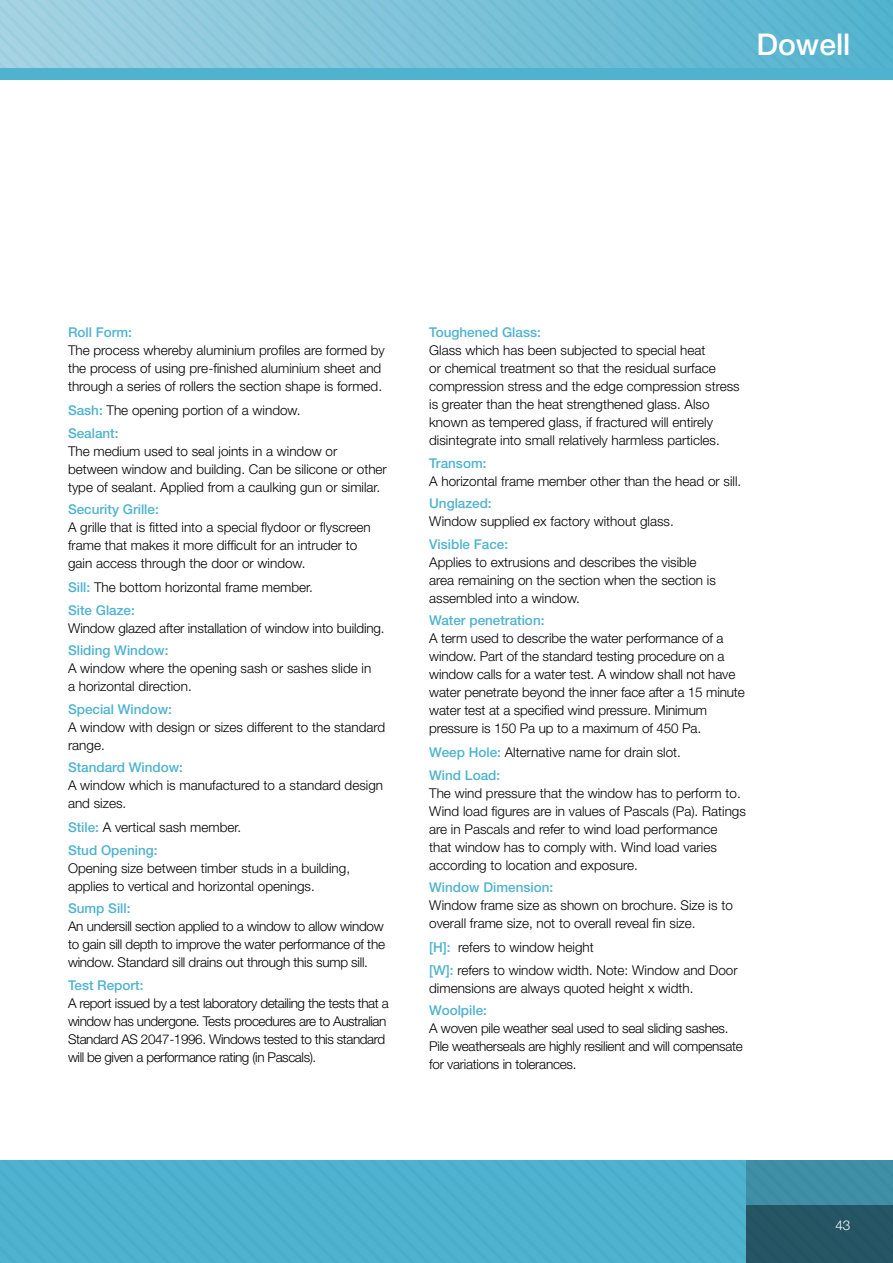
<style>
.page{position:relative;width:893px;height:1263px;background:#fff}
.page>*{position:absolute;margin:0;border:0;box-sizing:border-box;transform-origin:0 0}
.t1{font:500 30px "Helvetica Neue LT Std";color:#fff}
.t2{font:300 13.5px/18px "Helvetica Neue LT Std";color:#000}
.t3{font:300 13.5px/18px "Helvetica Neue LT Std";letter-spacing:-.03em;color:#000}
.t4{font:500 13.5px "Helvetica Neue LT Std";color:#4fb3cf}
.t5{font:300 13.5px/18px "Helvetica Neue LT Std";letter-spacing:-.02em;color:#000}
.t6{font:300 13.5px "Helvetica Neue LT Std";color:#fff}
.s1{font-weight:500;color:#4fb3cf}
</style>
<div class="page">
<svg style="left:0;top:0;width:893px;height:69px;background:#7ac1d7"></svg>
<div style="left:0;top:69px;width:893px;height:11px;background:#4fb3cf"></div>
<div style="left:0;top:1160px;width:747px;height:103px;background:#4fb3cf"></div>
<div style="left:747px;top:1160px;width:146px;height:103px;background:#3f8fa6"></div>
<div style="left:747px;top:1205px;width:146px;height:58px;background:#265664"></div>
<h1 class="t1" style="left:756px;top:27px;width:95px">Dowell</h1>
<p class="t4" style="left:68px;top:324px;width:66px">Roll Form:</p>
<p class="t2" style="left:68px;top:341px;width:318px">The process whereby aluminium profiles are formed by the process of using pre-finished aluminium sheet and through a series of rollers the section shape is formed.</p>
<p class="t2" style="left:68px;top:399px;width:234px;line-height:22.5px"><span class="s1">Sash:</span> The opening portion of a window.<br><span class="s1">Sealant:</span></p>
<p class="t2" style="left:68px;top:441px;width:320px">The medium used to seal joints in a window or between window and building. Can be silicone or other type of sealant. Applied from a caulking gun or similar.</p>
<p class="t4" style="left:68px;top:501px;width:92px">Security Grille:</p>
<p class="t2" style="left:68px;top:518px;width:304px">A grille that is fitted into a special flydoor or flyscreen frame that makes it more difficult for an intruder to gain access through the door or window.</p>
<p class="t2" style="left:68px;top:576px;width:246px;line-height:22.5px"><span class="s1">Sill:</span> The bottom horizontal frame member.<br><span class="s1">Site Glaze:</span></p>
<p class="t2" style="left:68px;top:618px;width:318px">Window glazed after installation of window into building.</p>
<p class="t4" style="left:68px;top:642px;width:102px">Sliding Window:</p>
<p class="t2" style="left:68px;top:659px;width:305px">A window where the opening sash or sashes slide in a horizontal direction.</p>
<p class="t4" style="left:68px;top:701px;width:106px">Special Window:</p>
<p class="t2" style="left:68px;top:717px;width:319px">A window with design or sizes different to the standard range.</p>
<p class="t4" style="left:68px;top:759px;width:117px">Standard Window:</p>
<p class="t2" style="left:68px;top:776px;width:317px">A window which is manufactured to a standard design and sizes.</p>
<p class="t2" style="left:68px;top:816px;width:175px;line-height:22.5px"><span class="s1">Stile:</span> A vertical sash member.<br><span class="s1">Stud Opening:</span></p>
<p class="t2" style="left:68px;top:858px;width:284px">Opening size between timber studs in a building, applies to vertical and horizontal openings.</p>
<p class="t4" style="left:68px;top:900px;width:64px">Sump Sill:</p>
<p class="t2" style="left:68px;top:917px;width:318px;text-align:justify">An undersill section applied to a window to allow window to gain sill depth to improve the water performance of the window. Standard sill drains out through this sump sill.</p>
<p class="t4" style="left:68px;top:977px;width:77px">Test Report:</p>
<p class="t3" style="left:68px;top:993px;width:322px">A report issued by a test laboratory detailing the tests that a window has undergone. Tests procedures are to Australian Standard AS 2047-1996. Windows tested to this standard will be given a performance rating (in Pascals).</p>
<p class="t4" style="left:429px;top:324px;width:113px">Toughened Glass:</p>
<p class="t2" style="left:429px;top:341px;width:312px">Glass which has been subjected to special heat<br>or chemical treatment so that the residual surface compression stress and the edge compression stress is greater than the heat strengthened glass. Also known as tempered glass, if fractured will entirely disintegrate into small relatively harmless particles.</p>
<p class="t4" style="left:429px;top:455px;width:59px">Transom:</p>
<p class="t2" style="left:429px;top:471px;width:314px">A horizontal frame member other than the head or sill.</p>
<p class="t4" style="left:429px;top:495px;width:64px">Unglazed:</p>
<p class="t2" style="left:429px;top:512px;width:246px">Window supplied ex factory without glass.</p>
<p class="t4" style="left:429px;top:536px;width:80px">Visible Face:</p>
<p class="t2" style="left:429px;top:552px;width:288px">Applies to extrusions and describes the visible area remaining on the section when the section is assembled into a window.</p>
<p class="t4" style="left:429px;top:612px;width:117px">Water penetration:</p>
<p class="t2" style="left:429px;top:629px;width:317px">A term used to describe the water performance of a window. Part of the standard testing procedure on a window calls for a water test. A window shall not have water penetrate beyond the inner face after a 15 minute water test at a specified wind pressure. Minimum pressure is 150 Pa up to a maximum of 450 Pa.</p>
<p class="t2" style="left:429px;top:741px;width:253px;line-height:22.5px"><span class="s1">Weep Hole:</span> Alternative name for drain slot.<br><span class="s1">Wind Load:</span></p>
<p class="t2" style="left:429px;top:783px;width:318px">The wind pressure that the window has to perform to.<br>Wind load figures are in values of Pascals (Pa). Ratings are in Pascals and refer to wind load performance<br>that window has to comply with. Wind load varies according to location and exposure.</p>
<p class="t4" style="left:429px;top:879px;width:126px">Window Dimension:</p>
<p class="t2" style="left:429px;top:896px;width:305px">Window frame size as shown on brochure. Size is to overall frame size, not to overall reveal fin size.</p>
<p class="t2" style="left:429px;top:936px;width:310px;line-height:22.5px"><span class="s1">[H]:</span> refers to window height<br><span class="s1">[W]:</span> refers to window width. Note: Window and Door</p>
<p class="t2" style="left:429px;top:978px;width:266px">dimensions are always quoted height x width.</p>
<p class="t4" style="left:429px;top:1002px;width:59px">Woolpile:</p>
<p class="t5" style="left:429px;top:1019px;width:315px">A woven pile weather seal used to seal sliding sashes.<br>Pile weatherseals are highly resilient and will compensate for variations in tolerances.</p>
<p class="t6" style="left:835px;top:1217px;width:17px">43</p>
</div>
